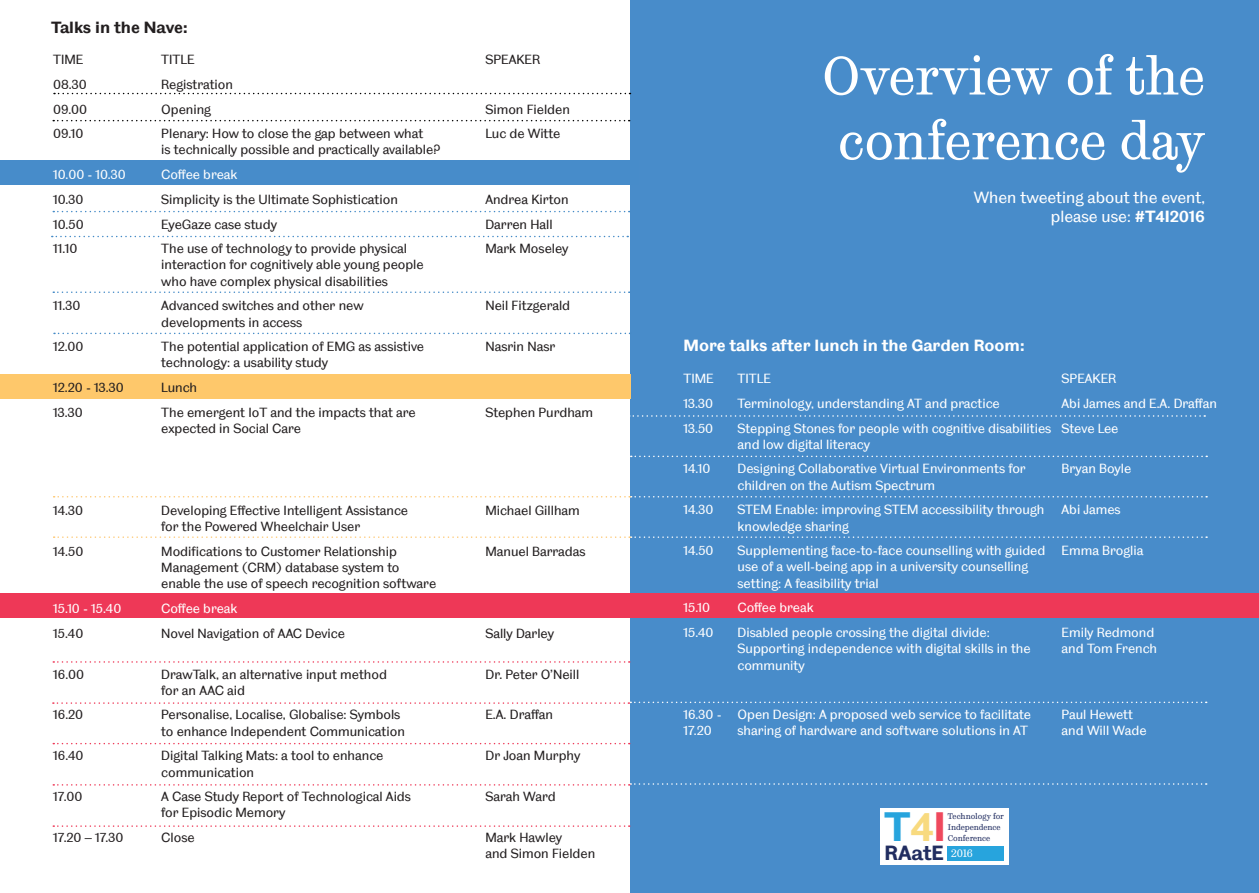
<style>
.page{position:relative;width:1259px;height:893px;background:#fff}
.page>*{position:absolute;margin:0;border:0;box-sizing:border-box;transform-origin:0 0}
.t1{font:54px/64.8px "TUOS Stephenson";letter-spacing:-.01em;color:#fff}
.t2{font:700 41.4px "TUOS Blake";color:#27a4dd}
.t3{font:700 20.7px "TUOS Blake";color:#212d60}
.t4{font:16.5px "TUOS Blake";color:#fff}
.t5{font:700 16.5px "TUOS Blake";color:#fff}
.t6{font:700 16.5px "TUOS Blake";color:#231f20}
.t7{font:13.5px/16.2px "TUOS Blake";color:#231f20}
.t8{font:13.5px/16.2px "TUOS Blake";color:#fff}
.t9{font:8.25px/11.2px "TUOS Stephenson";letter-spacing:-.01em;color:#212d60}
.s1{font-weight:700}
.s2{color:#f8da7f}
.s3{color:#ef495d}
</style>
<div class="page">
<div style="left:630px;top:0;width:629px;height:893px;background:#488cca"></div>
<svg style="left:631px;top:456px;width:576px;height:1px"></svg>
<svg style="left:630px;top:415px;width:575px;height:2px"></svg>
<div style="left:0;top:160px;width:639px;height:25px;background:#478cca"></div>
<div style="left:0;top:374px;width:630px;height:25px;background:#fec86b"></div>
<svg style="left:54px;top:93px;width:576px;height:1px"></svg>
<svg style="left:53px;top:120px;width:576px;height:1px"></svg>
<svg style="left:54px;top:496px;width:1153px;height:1px"></svg>
<svg style="left:54px;top:536px;width:1153px;height:2px"></svg>
<svg style="left:53px;top:661px;width:577px;height:2px"></svg>
<svg style="left:53px;top:702px;width:1153px;height:2px"></svg>
<svg style="left:53px;top:743px;width:577px;height:1px"></svg>
<svg style="left:53px;top:783px;width:1153px;height:3px"></svg>
<svg style="left:53px;top:825px;width:577px;height:2px"></svg>
<svg style="left:54px;top:333px;width:576px;height:1px"></svg>
<svg style="left:53px;top:291px;width:577px;height:2px"></svg>
<svg style="left:52px;top:236px;width:576px;height:1px"></svg>
<svg style="left:53px;top:211px;width:577px;height:1px"></svg>
<div style="left:0;top:593px;width:1259px;height:25px;background:#ee3857"></div>
<div style="left:880px;top:808px;width:128px;height:57px;background:#fff"></div>
<div style="left:947px;top:846px;width:57px;height:14px;background:#27a4dd"></div>
<p class="t6" style="left:51px;top:18px;width:139px">Talks in the Nave:</p>
<p class="t7" style="left:53px;top:51px;width:32px">TIME</p>
<p class="t7" style="left:161px;top:51px;width:35px">TITLE</p>
<p class="t7" style="left:485px;top:51px;width:56px">SPEAKER</p>
<p class="t7" style="left:53px;top:76px;width:35px">08.30</p>
<p class="t7" style="left:161px;top:76px;width:73px">Registration</p>
<p class="t7" style="left:53px;top:101px;width:35px">09.00</p>
<p class="t7" style="left:161px;top:101px;width:51px">Opening</p>
<p class="t7" style="left:485px;top:101px;width:86px">Simon Fielden</p>
<p class="t7" style="left:53px;top:125px;width:32px">09.10</p>
<p class="t7" style="left:161px;top:125px;width:263px">Plenary: How to close the gap between what</p>
<p class="t7" style="left:485px;top:125px;width:76px">Luc de Witte</p>
<p class="t7" style="left:161px;top:141px;width:281px">is technically possible and practically available?</p>
<p class="t8" style="left:53px;top:166px;width:74px">10.00 - 10.30</p>
<p class="t8" style="left:161px;top:166px;width:78px">Coffee break</p>
<p class="t7" style="left:53px;top:191px;width:32px">10.30</p>
<p class="t7" style="left:161px;top:191px;width:238px">Simplicity is the Ultimate Sophistication</p>
<p class="t7" style="left:485px;top:191px;width:85px">Andrea Kirton</p>
<p class="t7" style="left:53px;top:216px;width:32px">10.50</p>
<p class="t7" style="left:161px;top:216px;width:117px">EyeGaze case study</p>
<p class="t7" style="left:485px;top:216px;width:69px">Darren Hall</p>
<p class="t7" style="left:53px;top:240px;width:26px">11.10</p>
<p class="t7" style="left:161px;top:240px;width:247px">The use of technology to provide physical</p>
<p class="t7" style="left:485px;top:240px;width:85px">Mark Moseley</p>
<p class="t7" style="left:161px;top:256px;width:264px">interaction for cognitively able young people who have complex physical disabilities</p>
<p class="t7" style="left:53px;top:297px;width:29px">11.30</p>
<p class="t7" style="left:161px;top:297px;width:204px">Advanced switches and other new</p>
<p class="t7" style="left:485px;top:297px;width:86px">Neil Fitzgerald</p>
<p class="t7" style="left:161px;top:314px;width:142px">developments in access</p>
<p class="t7" style="left:53px;top:338px;width:32px">12.00</p>
<p class="t7" style="left:161px;top:338px;width:264px">The potential application of EMG as assistive</p>
<p class="t7" style="left:485px;top:338px;width:71px">Nasrin Nasr</p>
<p class="t7" style="left:161px;top:354px;width:168px">technology: a usability study</p>
<p class="t7" style="left:53px;top:379px;width:72px">12.20 - 13.30</p>
<p class="t7" style="left:161px;top:379px;width:37px">Lunch</p>
<p class="t7" style="left:53px;top:404px;width:31px">13.30</p>
<p class="t7" style="left:161px;top:404px;width:256px">The emergent IoT and the impacts that are</p>
<p class="t7" style="left:485px;top:404px;width:109px">Stephen Purdham</p>
<p class="t7" style="left:161px;top:420px;width:141px">expected in Social Care</p>
<p class="t7" style="left:53px;top:502px;width:31px">14.30</p>
<p class="t7" style="left:161px;top:502px;width:248px">Developing Effective Intelligent Assistance</p>
<p class="t7" style="left:485px;top:502px;width:96px">Michael Gillham</p>
<p class="t7" style="left:161px;top:518px;width:200px">for the Powered Wheelchair User</p>
<p class="t7" style="left:53px;top:543px;width:32px">14.50</p>
<p class="t7" style="left:161px;top:543px;width:237px">Modifications to Customer Relationship</p>
<p class="t7" style="left:485px;top:543px;width:102px">Manuel Barradas</p>
<p class="t7" style="left:161px;top:559px;width:276px">Management (CRM) database system to enable the use of speech recognition software</p>
<p class="t8" style="left:53px;top:600px;width:70px">15.10 - 15.40</p>
<p class="t8" style="left:161px;top:600px;width:78px">Coffee break</p>
<p class="t7" style="left:53px;top:625px;width:32px">15.40</p>
<p class="t7" style="left:161px;top:625px;width:185px">Novel Navigation of AAC Device</p>
<p class="t7" style="left:485px;top:625px;width:70px">Sally Darley</p>
<p class="t7" style="left:53px;top:665px;width:32px">16.00</p>
<p class="t7" style="left:161px;top:665px;width:227px">DrawTalk, an alternative input method</p>
<p class="t7" style="left:485px;top:665px;width:95px">Dr. Peter O’Neill</p>
<p class="t7" style="left:161px;top:682px;width:85px">for an AAC aid</p>
<p class="t7" style="left:53px;top:706px;width:31px">16.20</p>
<p class="t7" style="left:161px;top:706px;width:240px">Personalise, Localise, Globalise: Symbols</p>
<p class="t7" style="left:485px;top:706px;width:69px">E.A. Draffan</p>
<p class="t7" style="left:161px;top:723px;width:245px">to enhance Independent Communication</p>
<p class="t7" style="left:53px;top:747px;width:32px">16.40</p>
<p class="t7" style="left:161px;top:747px;width:224px">Digital Talking Mats: a tool to enhance</p>
<p class="t7" style="left:485px;top:747px;width:96px">Dr Joan Murphy</p>
<p class="t7" style="left:161px;top:763px;width:94px">communication</p>
<p class="t7" style="left:53px;top:788px;width:31px">17.00</p>
<p class="t7" style="left:161px;top:788px;width:251px">A Case Study Report of Technological Aids</p>
<p class="t7" style="left:485px;top:788px;width:72px">Sarah Ward</p>
<p class="t7" style="left:161px;top:804px;width:126px">for Episodic Memory</p>
<p class="t7" style="left:53px;top:829px;width:72px">17.20 – 17.30</p>
<p class="t7" style="left:161px;top:829px;width:35px">Close</p>
<p class="t7" style="left:485px;top:829px;width:111px">Mark Hawley<br>and Simon Fielden</p>
<p class="t1" style="left:822px;top:43px;width:384px">Overview of the conference day</p>
<p class="t4" style="left:974px;top:187px;width:233px">When tweeting about the event,</p>
<p class="t4" style="left:1051px;top:207px;width:155px">please use: <span class="s1">#T4I2016</span></p>
<p class="t5" style="left:683px;top:335px;width:343px">More talks after lunch in the Garden Room:</p>
<p class="t8" style="left:683px;top:370px;width:32px">TIME</p>
<p class="t8" style="left:737px;top:370px;width:35px">TITLE</p>
<p class="t8" style="left:1061px;top:370px;width:56px">SPEAKER</p>
<p class="t8" style="left:683px;top:395px;width:31px">13.30</p>
<p class="t8" style="left:737px;top:395px;width:264px">Terminology, understanding AT and practice</p>
<p class="t8" style="left:1061px;top:395px;width:157px">Abi James and E.A. Draffan</p>
<p class="t8" style="left:683px;top:420px;width:31px">13.50</p>
<p class="t8" style="left:737px;top:420px;width:382px">Stepping Stones for people with cognitive disabilities Steve Lee and low digital literacy</p>
<p class="t8" style="left:683px;top:460px;width:28px">14.10</p>
<p class="t8" style="left:737px;top:460px;width:290px">Designing Collaborative Virtual Environments for</p>
<p class="t8" style="left:1061px;top:460px;width:71px">Bryan Boyle</p>
<p class="t8" style="left:737px;top:477px;width:199px">children on the Autism Spectrum</p>
<p class="t8" style="left:683px;top:501px;width:31px">14.30</p>
<p class="t8" style="left:737px;top:501px;width:308px">STEM Enable: improving STEM accessibility through</p>
<p class="t8" style="left:1061px;top:501px;width:61px">Abi James</p>
<p class="t8" style="left:737px;top:518px;width:113px">knowledge sharing</p>
<p class="t8" style="left:683px;top:542px;width:32px">14.50</p>
<p class="t8" style="left:737px;top:542px;width:407px">Supplementing face-to-face counselling with guided Emma Broglia use of a well-being app in a university counselling<br>setting: A feasibility trial</p>
<p class="t8" style="left:683px;top:599px;width:28px">15.10</p>
<p class="t8" style="left:737px;top:599px;width:78px">Coffee break</p>
<p class="t8" style="left:683px;top:624px;width:32px">15.40</p>
<p class="t8" style="left:737px;top:624px;width:254px">Disabled people crossing the digital divide:</p>
<p class="t8" style="left:1061px;top:624px;width:94px">Emily Redmond</p>
<p class="t8" style="left:737px;top:640px;width:294px">Supporting independence with digital skills in the</p>
<p class="t8" style="left:1061px;top:640px;width:97px">and Tom French</p>
<p class="t8" style="left:737px;top:656px;width:69px">community</p>
<p class="t8" style="left:683px;top:706px;width:349px">16.30 - Open Design: A proposed web service to facilitate</p>
<p class="t8" style="left:1061px;top:706px;width:73px">Paul Hewett</p>
<p class="t8" style="left:683px;top:722px;width:30px">17.20</p>
<p class="t8" style="left:737px;top:722px;width:292px">sharing of hardware and software solutions in AT</p>
<p class="t8" style="left:1061px;top:722px;width:86px">and Will Wade</p>
<p class="t9" style="left:947px;top:810px;width:58px">Technology for<br>Independence</p>
<p class="t2" style="left:884px;top:801px;width:64px">T<span class="s2">4</span><span class="s3">I</span></p>
<p class="t9" style="left:948px;top:833px;width:44px">Conference</p>
<p class="t3" style="left:884px;top:840px;width:90px">RAatE <sup>2016</sup></p>
</div>
